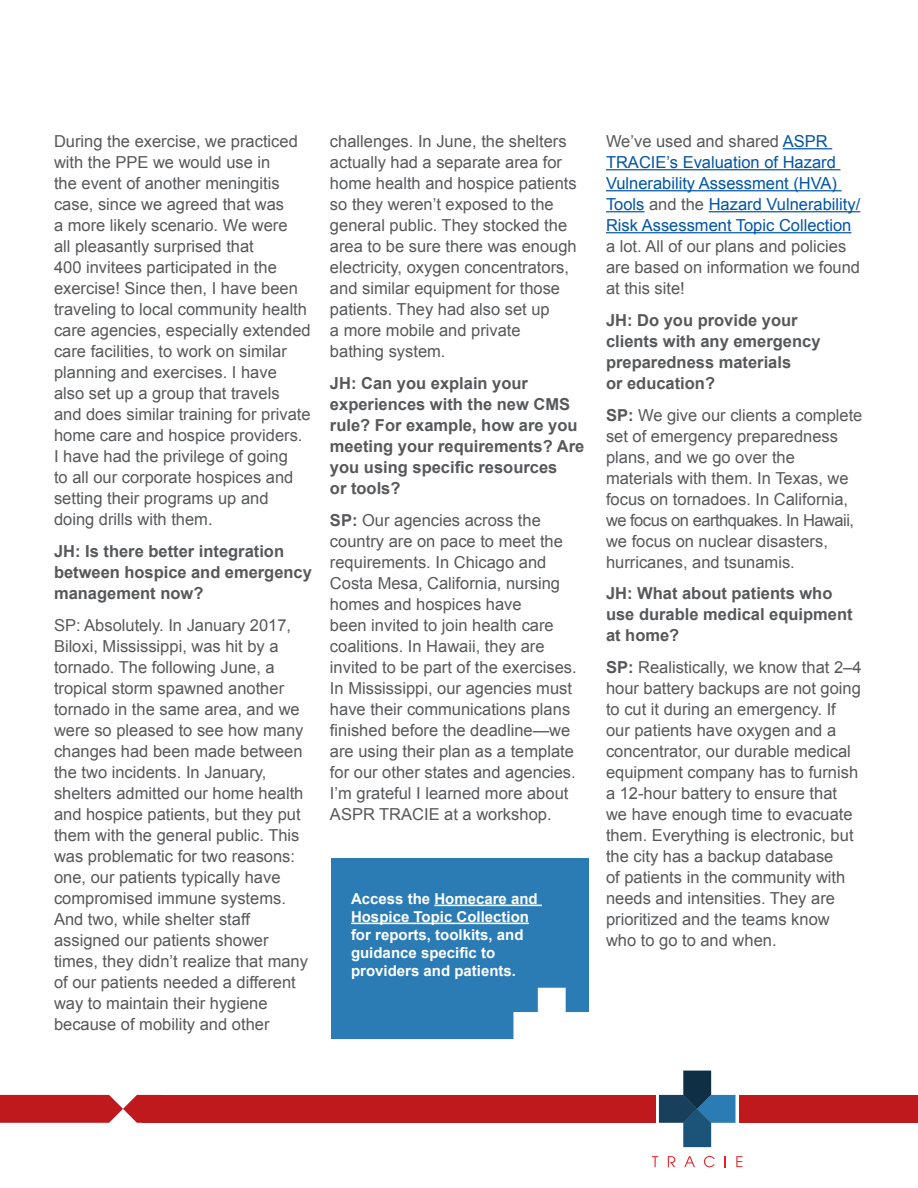
<style>
.page{position:relative;width:918px;height:1188px;background:#fff}
.page>*{position:absolute;margin:0;border:0;box-sizing:border-box;transform-origin:0 0}
.t1{font:16.5px/21px "Arial";color:#57585a}
.t2{font:700 16.5px/21px "Arial";color:#57585a}
.t3{font:16.5px/21px "Arial";color:#0154a6}
.t4{font:700 15px/18px "Arial";color:#fff}
.s1{font-weight:700}
.s2{color:#0154a6}
.s3{color:#57585a}
</style>
<div class="page">
<svg style="left:652px;top:1156px;width:6px;height:11px"></svg>
<svg style="left:668px;top:1156px;width:7px;height:11px"></svg>
<svg style="left:684px;top:1156px;width:11px;height:11px"></svg>
<svg style="left:704px;top:1156px;width:11px;height:11px"></svg>
<svg style="left:736px;top:1156px;width:6px;height:11px"></svg>
<svg style="left:659px;top:1071px;width:77px;height:76px"></svg>
<div style="left:142px;top:1095px;width:514px;height:28px;background:#bf181d"></div>
<div style="left:739px;top:1095px;width:179px;height:28px;background:#bf181d"></div>
<svg style="left:0;top:1095px;width:142px;height:28px;background:#c53034"></svg>
<div style="left:331px;top:858px;width:258px;height:181px;background:#2b7cb4"></div>
<hr style="left:434px;top:905px;width:108px;height:1px;background:#fff">
<hr style="left:351px;top:923px;width:178px;height:1px;background:#fff">
<svg style="left:513px;top:988px;width:76px;height:51px"></svg>
<hr style="left:783px;top:148px;width:49px;height:1px;background:#0154a6">
<hr style="left:606px;top:169px;width:234px;height:1px;background:#0154a6">
<hr style="left:606px;top:190px;width:236px;height:1px;background:#0154a6">
<hr style="left:606px;top:211px;width:39px;height:1px;background:#0154a6">
<hr style="left:709px;top:211px;width:151px;height:1px;background:#0154a6">
<hr style="left:606px;top:232px;width:245px;height:1px;background:#0154a6">
<p class="t1" style="left:54px;top:131px;width:258px">During the exercise, we practiced with the PPE we would use in<br>the event of another meningitis case, since we agreed that was<br>a more likely scenario. We were<br>all pleasantly surprised that<br>400 invitees participated in the exercise! Since then, I have been traveling to local community health care agencies, especially extended care facilities, to work on similar planning and exercises. I have also set up a group that travels and does similar training for private home care and hospice providers.<br>I have had the privilege of going<br>to all our corporate hospices and setting their programs up and doing drills with them.</p>
<p class="t2" style="left:54px;top:541px;width:259px">JH: Is there better integration between hospice and emergency management now?</p>
<p class="t1" style="left:54px;top:615px;width:256px">SP: Absolutely. In January 2017,<br>Biloxi, Mississippi, was hit by a tornado. The following June, a tropical storm spawned another tornado in the same area, and we were so pleased to see how many changes had been made between the two incidents. In January, shelters admitted our home health and hospice patients, but they put them with the general public. This was problematic for two reasons: one, our patients typically have compromised immune systems.<br>And two, while shelter staff assigned our patients shower times, they didn’t realize that many of our patients needed a different way to maintain their hygiene because of mobility and other</p>
<p class="t1" style="left:330px;top:131px;width:248px">challenges. In June, the shelters actually had a separate area for home health and hospice patients so they weren’t exposed to the general public. They stocked the area to be sure there was enough electricity, oxygen concentrators, and similar equipment for those patients. They had also set up<br>a more mobile and private bathing system.</p>
<p class="t2" style="left:330px;top:373px;width:256px">JH: Can you explain your experiences with the new CMS rule? For example, how are you meeting your requirements? Are you using specific resources<br>or tools?</p>
<p class="t1" style="left:330px;top:510px;width:248px"><span class="s1">SP:</span> Our agencies across the country are on pace to meet the requirements. In Chicago and<br>Costa Mesa, California, nursing homes and hospices have<br>been invited to join health care coalitions. In Hawaii, they are invited to be part of the exercises.<br>In Mississippi, our agencies must have their communications plans finished before the deadline—we are using their plan as a template for our other states and agencies.<br>I’m grateful I learned more about<br>ASPR TRACIE at a workshop.</p>
<p class="t4" style="left:351px;top:890px;width:188px">Access the Homecare and<br>Hospice Topic Collection for reports, toolkits, and guidance specific to providers and patients.</p>
<p class="t1" style="left:606px;top:131px;width:223px">We’ve used and shared <span class="s2">ASPR</span></p>
<p class="t3" style="left:606px;top:152px;width:256px">TRACIE’s Evaluation of Hazard<br>Vulnerability Assessment (HVA)<br>Tools <span class="s3">and the</span> Hazard Vulnerability/<br>Risk Assessment Topic Collection <span class="s3">a lot. All of our plans and policies are based on information we found at this site!</span></p>
<p class="t2" style="left:606px;top:310px;width:216px">JH: Do you provide your clients with any emergency preparedness materials<br>or education?</p>
<p class="t1" style="left:606px;top:405px;width:258px"><span class="s1">SP:</span> We give our clients a complete set of emergency preparedness plans, and we go over the materials with them. In Texas, we focus on tornadoes. In California, we focus on earthquakes. In Hawaii, we focus on nuclear disasters, hurricanes, and tsunamis.</p>
<p class="t2" style="left:606px;top:584px;width:248px">JH: What about patients who use durable medical equipment at home?</p>
<p class="t1" style="left:606px;top:657px;width:257px"><span class="s1">SP:</span> Realistically, we know that 2–4 hour battery backups are not going to cut it during an emergency. If our patients have oxygen and a concentrator, our durable medical equipment company has to furnish a 12-hour battery to ensure that we have enough time to evacuate them. Everything is electronic, but the city has a backup database<br>of patients in the community with needs and intensities. They are prioritized and the teams know who to go to and when.</p>
</div>
